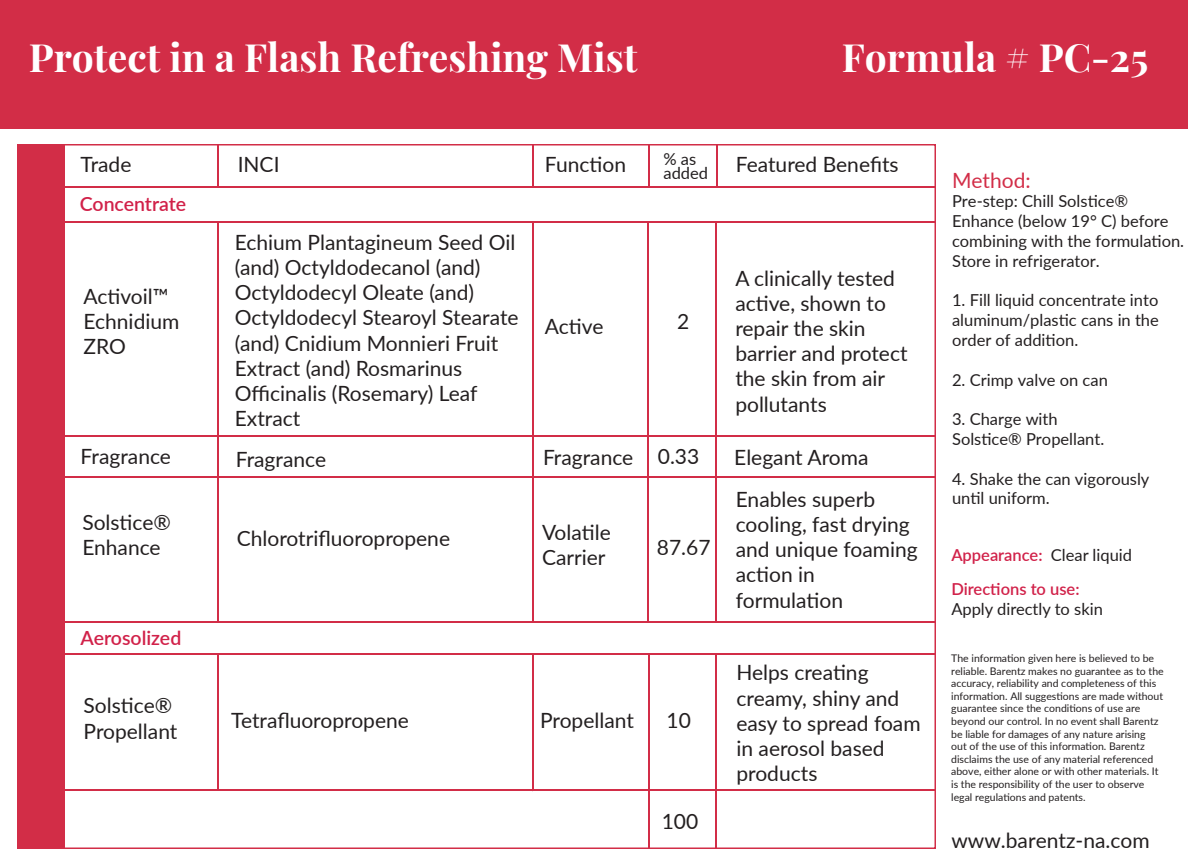
<style>
.page{position:relative;width:1188px;height:864px;background:#fff}
.page>*{position:absolute;margin:0;border:0;box-sizing:border-box;transform-origin:0 0}
.t1{font:700 39px "Playfair Display";color:#fff}
.t2{font:21px/25.2px "Lato";color:#231f20}
.t3{font:21px "Lato";color:#d22d47}
.t4{font:600 19.5px "Lato";color:#d12149}
.t5{font:16.5px/19.8px "Lato";color:#231f20}
.t6{font:600 16.5px/34.2px "Lato";color:#d12149}
.t7{font:10.5px/12.6px "Lato";color:#231f20}
.s1{font-weight:400;color:#231f20}
</style>
<div class="page">
<div style="left:0;top:0;width:1188px;height:129px;background:#d22d47"></div>
<div style="left:17px;top:144px;width:48px;height:705px;background:#d22d47"></div>
<hr style="left:50px;top:187px;width:886px;height:1px;background:#d22d47">
<hr style="left:50px;top:221px;width:886px;height:1px;background:#d22d47">
<hr style="left:44px;top:476px;width:891px;height:2px;background:#d22d47">
<hr style="left:51px;top:435px;width:885px;height:1px;background:#d22d47">
<hr style="left:51px;top:621px;width:885px;height:2px;background:#d22d47">
<hr style="left:44px;top:653px;width:891px;height:2px;background:#d22d47">
<hr style="left:44px;top:790px;width:891px;height:1px;background:#d22d47">
<hr style="left:218px;top:145px;width:1px;height:42px;background:#d22d47">
<hr style="left:532px;top:144px;width:1px;height:43px;background:#d22d47">
<hr style="left:648px;top:145px;width:1px;height:42px;background:#d22d47">
<hr style="left:716px;top:144px;width:2px;height:43px;background:#d22d47">
<hr style="left:218px;top:222px;width:1px;height:132px;background:#d22d47">
<hr style="left:218px;top:358px;width:1px;height:132px;background:#d22d47">
<hr style="left:218px;top:489px;width:1px;height:132px;background:#d22d47">
<hr style="left:218px;top:264px;width:1px;height:133px;background:#d22d47">
<hr style="left:532px;top:222px;width:1px;height:311px;background:#d22d47">
<hr style="left:532px;top:489px;width:1px;height:132px;background:#d22d47">
<hr style="left:647px;top:222px;width:2px;height:311px;background:#d22d47">
<hr style="left:716px;top:222px;width:1px;height:311px;background:#d22d47">
<hr style="left:647px;top:311px;width:2px;height:311px;background:#d22d47">
<hr style="left:716px;top:311px;width:1px;height:311px;background:#d22d47">
<hr style="left:218px;top:655px;width:1px;height:135px;background:#d22d47">
<hr style="left:533px;top:655px;width:1px;height:135px;background:#d22d47">
<hr style="left:648px;top:655px;width:1px;height:135px;background:#d22d47">
<hr style="left:715px;top:655px;width:1px;height:135px;background:#d22d47">
<hr style="left:648px;top:713px;width:1px;height:135px;background:#d22d47">
<hr style="left:715px;top:714px;width:1px;height:135px;background:#d22d47">
<h1 class="t1" style="left:29px;top:27px;width:610px">Protect in a Flash Refreshing Mist</h1>
<h1 class="t1" style="left:842px;top:27px;width:308px">Formula # PC-25</h1>
<p class="t2" style="left:81px;top:151px;width:52px">Trade</p>
<p class="t5" style="left:664px;top:152px;width:46px;line-height:13.5px">% as added</p>
<p class="t2" style="left:238px;top:151px;width:43px">INCI</p>
<p class="t2" style="left:545px;top:151px;width:83px">Function</p>
<p class="t2" style="left:736px;top:151px;width:164px">Featured Benefits</p>
<p class="t4" style="left:80px;top:190px;width:108px">Concentrate</p>
<p class="t2" style="left:84px;top:283px;width:97px">Activoil™<br>Echnidium<br>ZRO</p>
<p class="t2" style="left:81px;top:443px;width:92px">Fragrance</p>
<p class="t2" style="left:82px;top:509px;width:90px">Solstice®<br>Enhance</p>
<p class="t4" style="left:81px;top:624px;width:102px">Aerosolized</p>
<p class="t2" style="left:84px;top:692px;width:95px">Solstice®<br>Propellant</p>
<p class="t2" style="left:235px;top:229px;width:285px">Echium Plantagineum Seed Oil (and) Octyldodecanol (and)<br>Octyldodecyl Oleate (and)<br>Octyldodecyl Stearoyl Stearate (and) Cnidium Monnieri Fruit<br>Extract (and) Rosmarinus<br>Officinalis (Rosemary) Leaf<br>Extract</p>
<p class="t2" style="left:545px;top:313px;width:60px">Active</p>
<p class="t2" style="left:677px;top:308px;width:14px">2</p>
<p class="t2" style="left:236px;top:446px;width:92px">Fragrance</p>
<p class="t2" style="left:543px;top:443px;width:158px">Fragrance 0.33</p>
<p class="t2" style="left:237px;top:525px;width:215px">Chlorotrifluoropropene</p>
<p class="t2" style="left:542px;top:519px;width:70px">Volatile<br>Carrier</p>
<p class="t2" style="left:657px;top:534px;width:55px">87.67</p>
<p class="t2" style="left:231px;top:707px;width:179px">Tetrafluoropropene</p>
<p class="t2" style="left:540px;top:707px;width:95px">Propellant</p>
<p class="t2" style="left:667px;top:707px;width:26px">10</p>
<p class="t2" style="left:662px;top:808px;width:38px">100</p>
<p class="t2" style="left:735px;top:264px;width:174px">A clinically tested active, shown to repair the skin barrier and protect the skin from air pollutants</p>
<p class="t2" style="left:734px;top:443px;width:136px">Elegant Aroma</p>
<p class="t2" style="left:736px;top:486px;width:183px">Enables superb cooling, fast drying and unique foaming action in formulation</p>
<p class="t2" style="left:736px;top:659px;width:186px">Helps creating creamy, shiny and easy to spread foam in aerosol based products</p>
<p class="t3" style="left:952px;top:165px;width:80px">Method:</p>
<p class="t5" style="left:952px;top:191px;width:234px">Pre-step: Chill Solstice®<br>Enhance (below 19° C) before combining with the formulation.<br>Store in refrigerator.</p>
<p class="t5" style="left:952px;top:290px;width:208px;text-align:justify">1. Fill liquid concentrate into aluminum/plastic cans in the order of addition.</p>
<p class="t5" style="left:952px;top:369px;width:157px">2. Crimp valve on can</p>
<p class="t5" style="left:952px;top:409px;width:154px">3. Charge with<br>Solstice® Propellant.</p>
<p class="t5" style="left:952px;top:468px;width:199px">4. Shake the can vigorously until uniform.</p>
<p class="t6" style="left:951px;top:537px;width:182px">Appearance: <span class="s1">Clear liquid<br></span>Directions to use:</p>
<p class="t5" style="left:951px;top:598px;width:153px">Apply directly to skin</p>
<p class="t7" style="left:951px;top:652px;width:214px">The information given here is believed to be reliable. Barentz makes no guarantee as to the accuracy, reliability and completeness of this information. All suggestions are made without guarantee since the conditions of use are beyond our control. In no event shall Barentz be liable for damages of any nature arising out of the use of this information. Barentz disclaims the use of any material referenced above, either alone or with other materials. It is the responsibility of the user to observe legal regulations and patents.</p>
<p class="t2" style="left:951px;top:827px;width:200px">www.barentz-na.com</p>
</div>
